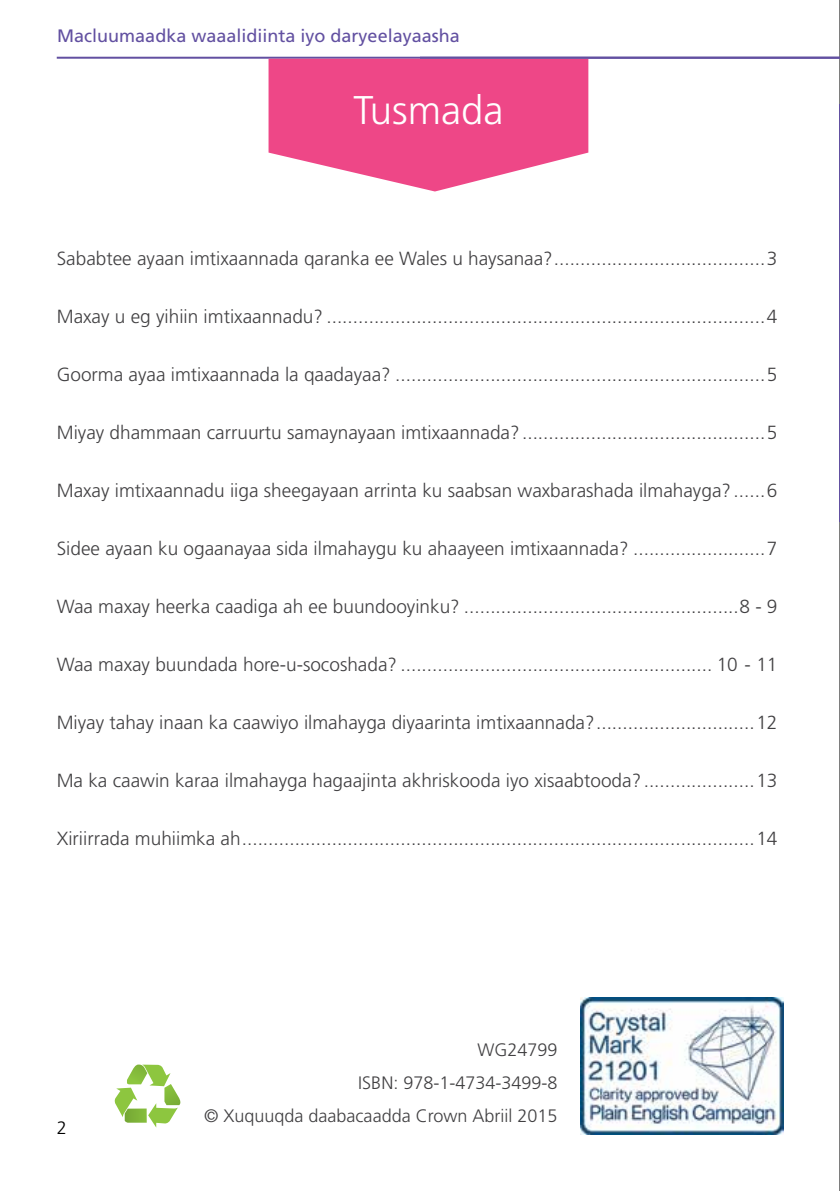
<style>
.page{position:relative;width:840px;height:1191px;background:#fff}
.page>*{position:absolute;margin:0;border:0;box-sizing:border-box;transform-origin:0 0}
.t1{font:300 40px "Frutiger LT Std";color:#fff}
.t2{font:300 19px "Frutiger LT Std";color:#414042}
.t3{font:300 18px/33px "Frutiger";color:#414042;text-align:right}
.t4{font:18px "Frutiger LT Std";color:#6250a1}
.t5{font:300 18px "Frutiger LT Std";color:#000}
</style>
<div class="page">
<hr style="left:839px;top:0;width:1px;height:1191px;background:#000">
<hr style="left:57px;top:57px;width:782px;height:2px;background:#6250a1">
<svg style="left:268px;top:59px;width:320px;height:132px;fill:#ee4787"></svg>
<img style="left:580px;top:997px;width:202px;height:137px">
<hr style="left:839px;top:104px;width:1px;height:418px;background:#6250a1">
<svg style="left:114px;top:1064px;width:67px;height:63px"></svg>
<p class="t4" style="left:57px;top:25px;width:404px">Macluumaadka waaalidiinta iyo daryeelayaasha</p>
<h1 class="t1" style="left:353px;top:88px;width:151px">Tusmada</h1>
<p class="t2" style="left:57px;top:247px;width:722px">Sababtee ayaan imtixaannada qaranka ee Wales u haysanaa?........................................3</p>
<p class="t2" style="left:57px;top:305px;width:722px">Maxay u eg yihiin imtixaannadu? ...................................................................................4</p>
<p class="t2" style="left:57px;top:363px;width:722px">Goorma ayaa imtixaannada la qaadayaa? ......................................................................5</p>
<p class="t2" style="left:57px;top:421px;width:722px">Miyay dhammaan carruurtu samaynayaan imtixaannada? ..............................................5</p>
<p class="t2" style="left:57px;top:479px;width:722px">Maxay imtixaannadu iiga sheegayaan arrinta ku saabsan waxbarashada ilmahayga? ......6</p>
<p class="t2" style="left:57px;top:537px;width:722px">Sidee ayaan ku ogaanayaa sida ilmahaygu ku ahaayeen imtixaannada? .........................7</p>
<p class="t2" style="left:57px;top:595px;width:722px">Waa maxay heerka caadiga ah ee buundooyinku? ....................................................8 - 9</p>
<p class="t2" style="left:57px;top:653px;width:721px">Waa maxay buundada hore-u-socoshada? ........................................................... 10 - 11</p>
<p class="t2" style="left:57px;top:711px;width:722px">Miyay tahay inaan ka caawiyo ilmahayga diyaarinta imtixaannada?..............................12</p>
<p class="t2" style="left:57px;top:769px;width:722px">Ma ka caawin karaa ilmahayga hagaajinta akhriskooda iyo xisaabtooda? .....................13</p>
<p class="t2" style="left:57px;top:827px;width:722px">Xiriirrada muhiimka ah.................................................................................................14</p>
<p class="t5" style="left:57px;top:1117px;width:12px">2</p>
<p class="t3" style="left:204px;top:1033px;width:355px">WG24799<br>ISBN: 978-1-4734-3499-8<br>© Xuquuqda daabacaadda Crown Abriil 2015</p>
</div>
